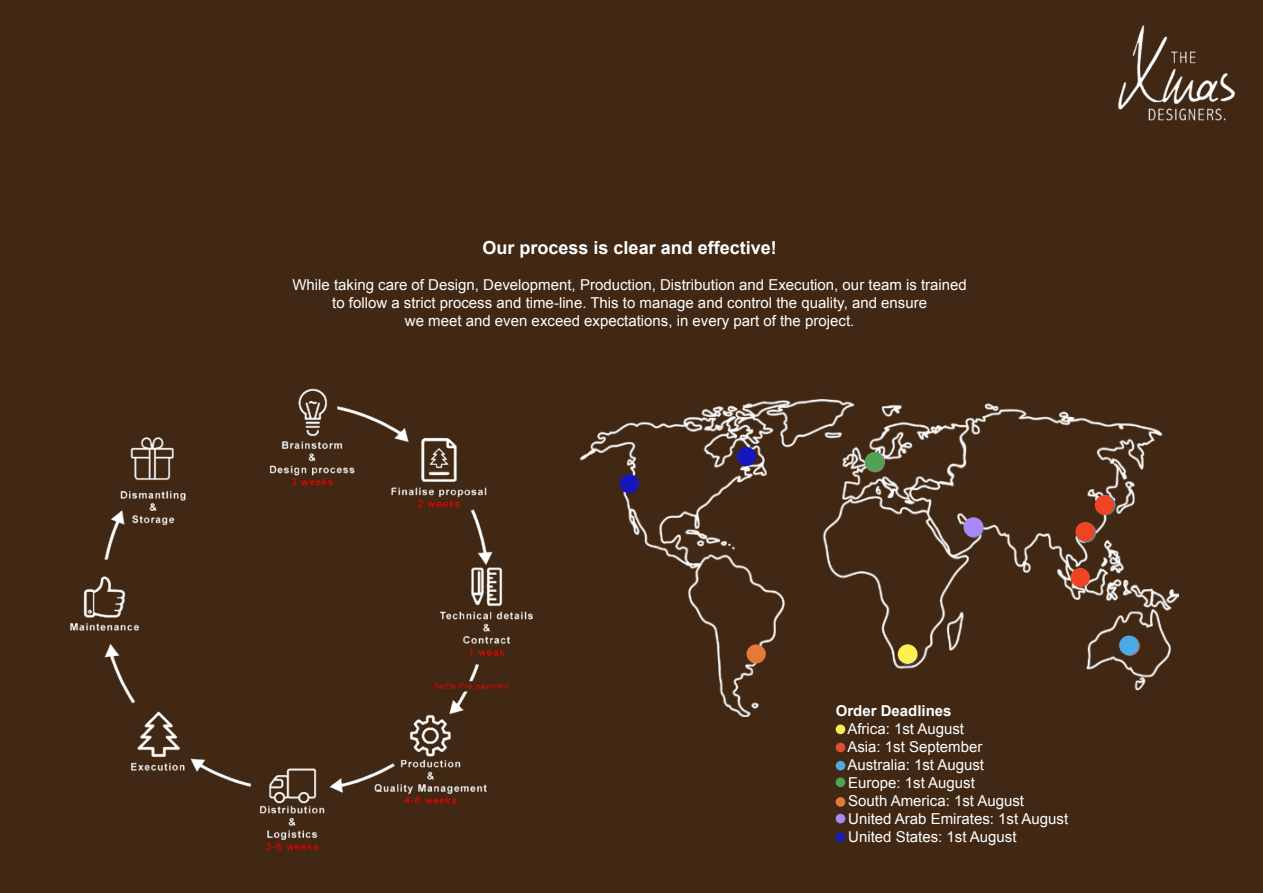
<style>
.page{position:relative;width:1263px;height:893px;background:#412814}
.page>*{position:absolute;margin:0;border:0;box-sizing:border-box;transform-origin:0 0}
.t1{font:700 18px "Arial";color:#fff}
.t2{font:15px "Arial";color:#fff}
.t3{font:700 15px "Arial";color:#fff}
</style>
<div class="page">
<div style="left:836px;top:761px;width:9px;height:9px;background:#51a8dc;border-radius:50%"></div>
<div style="left:836px;top:777px;width:9px;height:10px;background:#4da455;border-radius:50%"></div>
<div style="left:836px;top:724px;width:9px;height:10px;background:#f7ec54;border-radius:50%"></div>
<div style="left:836px;top:797px;width:9px;height:10px;background:#e37a39;border-radius:50%"></div>
<div style="left:836px;top:743px;width:9px;height:9px;background:#db5136;border-radius:50%"></div>
<img style="left:581px;top:399px;width:597px;height:317px">
<div style="left:746px;top:644px;width:20px;height:19px;background:#e37a39;border-radius:50%"></div>
<div style="left:620px;top:474px;width:19px;height:19px;background:#1616bf;border-radius:50%"></div>
<div style="left:737px;top:447px;width:19px;height:19px;background:#1616bf;border-radius:50%"></div>
<div style="left:1070px;top:568px;width:20px;height:19px;background:#ef4325;border-radius:50%"></div>
<div style="left:898px;top:644px;width:19px;height:20px;background:#fdf050;border-radius:50%"></div>
<div style="left:1119px;top:636px;width:20px;height:19px;background:#4babe9;border-radius:50%"></div>
<div style="left:1075px;top:522px;width:20px;height:19px;background:#ef4325;border-radius:50%"></div>
<div style="left:1095px;top:495px;width:19px;height:20px;background:#ef4325;border-radius:50%"></div>
<div style="left:964px;top:517px;width:19px;height:20px;background:#a989f7;border-radius:50%"></div>
<div style="left:865px;top:452px;width:19px;height:20px;background:#50a354;border-radius:50%"></div>
<img style="left:70px;top:388px;width:463px;height:463px">
<div style="left:836px;top:814px;width:9px;height:9px;background:#a989f7;border-radius:50%"></div>
<div style="left:836px;top:832px;width:9px;height:10px;background:#111fb7;border-radius:50%"></div>
<p class="t1" style="left:483px;top:236px;width:296px">Our process is clear and effective!</p>
<p class="t2" style="left:292px;top:275px;width:676px">While taking care of Design, Development, Production, Distribution and Execution, our team is trained</p>
<p class="t2" style="left:332px;top:293px;width:596px">to follow a strict process and time-line. This to manage and control the quality, and ensure</p>
<p class="t2" style="left:405px;top:311px;width:451px">we meet and even exceed expectations, in every part of the project.</p>
<p class="t3" style="left:836px;top:701px;width:117px">Order Deadlines</p>
<p class="t2" style="left:847px;top:719px;width:118px">Africa: 1st August</p>
<p class="t2" style="left:847px;top:737px;width:137px">Asia: 1st September</p>
<p class="t2" style="left:847px;top:755px;width:138px">Australia: 1st August</p>
<p class="t2" style="left:848px;top:773px;width:128px">Europe: 1st August</p>
<p class="t2" style="left:848px;top:791px;width:177px">South America: 1st August</p>
<p class="t2" style="left:848px;top:809px;width:222px">United Arab Emirates: 1st August</p>
<p class="t2" style="left:848px;top:827px;width:170px">United States: 1st August</p>
</div>
